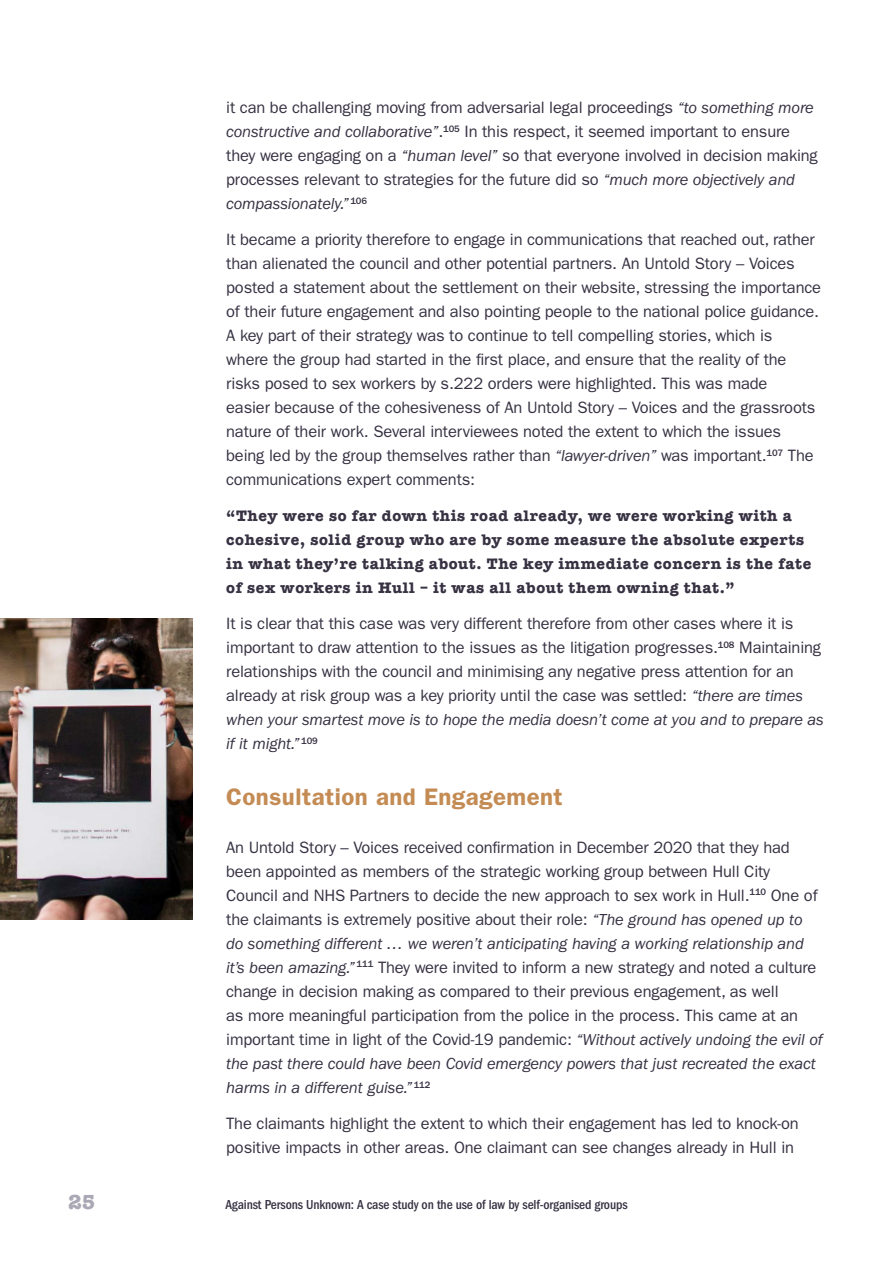
<style>
.page{position:relative;width:893px;height:1263px;background:#fff}
.page>*{position:absolute;margin:0;border:0;box-sizing:border-box;transform-origin:0 0}
.t1{font:600 24px "ITC Franklin Gothic Std";letter-spacing:.02em;color:#c48c54}
.t2{font:700 21px "American Typewriter";color:#aaa8b5}
.t3{font:16.5px/24px "ITC Franklin Gothic Std";letter-spacing:-.01em;color:#373142}
.t4{font:700 15.75px/24px "American Typewriter";letter-spacing:.04em;color:#373142}
.t5{font:500 condensed 13.5px "ITC Franklin Gothic Std";letter-spacing:-.01em;color:#373142}
.s1{font-style:italic}
</style>
<div class="page">
<img style="left:0;top:619px;width:192px;height:301px">
<p class="t3" style="left:226px;top:96px;width:593px">it can be challenging moving from adversarial legal proceedings <span class="s1">“to something more constructive and collaborative”</span>.<sup>105</sup> In this respect, it seemed important to ensure they were engaging on a <span class="s1">“human level”</span> so that everyone involved in decision making processes relevant to strategies for the future did so <span class="s1">“much more objectively and compassionately.”</span> <sup>106</sup></p>
<p class="t3" style="left:226px;top:228px;width:596px">It became a priority therefore to engage in communications that reached out, rather than alienated the council and other potential partners. An Untold Story – Voices posted a statement about the settlement on their website, stressing the importance of their future engagement and also pointing people to the national police guidance.<br>A key part of their strategy was to continue to tell compelling stories, which is<br>where the group had started in the first place, and ensure that the reality of the risks posed to sex workers by s.222 orders were highlighted. This was made<br>easier because of the cohesiveness of An Untold Story – Voices and the grassroots nature of their work. Several interviewees noted the extent to which the issues being led by the group themselves rather than <span class="s1">“lawyer-driven”</span> was important.<sup>107</sup> The communications expert comments:</p>
<p class="t4" style="left:226px;top:503px;width:587px">“They were so far down this road already, we were working with a cohesive, solid group who are by some measure the absolute experts in what they’re talking about. The key immediate concern is the fate of sex workers in Hull – it was all about them owning that.”</p>
<p class="t3" style="left:226px;top:612px;width:599px">It is clear that this case was very different therefore from other cases where it is important to draw attention to the issues as the litigation progresses.<sup>108</sup> Maintaining relationships with the council and minimising any negative press attention for an already at risk group was a key priority until the case was settled: <span class="s1">“there are times when your smartest move is to hope the media doesn’t come at you and to prepare as if it might.”</span> <sup>109</sup></p>
<h1 class="t1" style="left:226px;top:782px;width:338px">Consultation and Engagement</h1>
<p class="t3" style="left:226px;top:835px;width:598px">An Untold Story – Voices received confirmation in December 2020 that they had been appointed as members of the strategic working group between Hull City Council and NHS Partners to decide the new approach to sex work in Hull.<sup>110</sup> One of the claimants is extremely positive about their role: <span class="s1">“The ground has opened up to do something different … we weren’t anticipating having a working relationship and it’s been amazing.”</span> <sup>111</sup> They were invited to inform a new strategy and noted a culture change in decision making as compared to their previous engagement, as well<br>as more meaningful participation from the police in the process. This came at an important time in light of the Covid-19 pandemic: <span class="s1">“Without actively undoing the evil of the past there could have been Covid emergency powers that just recreated the exact harms in a different guise.”</span> <sup>112</sup></p>
<p class="t3" style="left:226px;top:1111px;width:574px">The claimants highlight the extent to which their engagement has led to knock-on positive impacts in other areas. One claimant can see changes already in Hull in</p>
<p class="t2" style="left:68px;top:1184px;width:29px">25</p>
<p class="t5" style="left:225px;top:1197px;width:404px">Against Persons Unknown: A case study on the use of law by self-organised groups</p>
</div>
